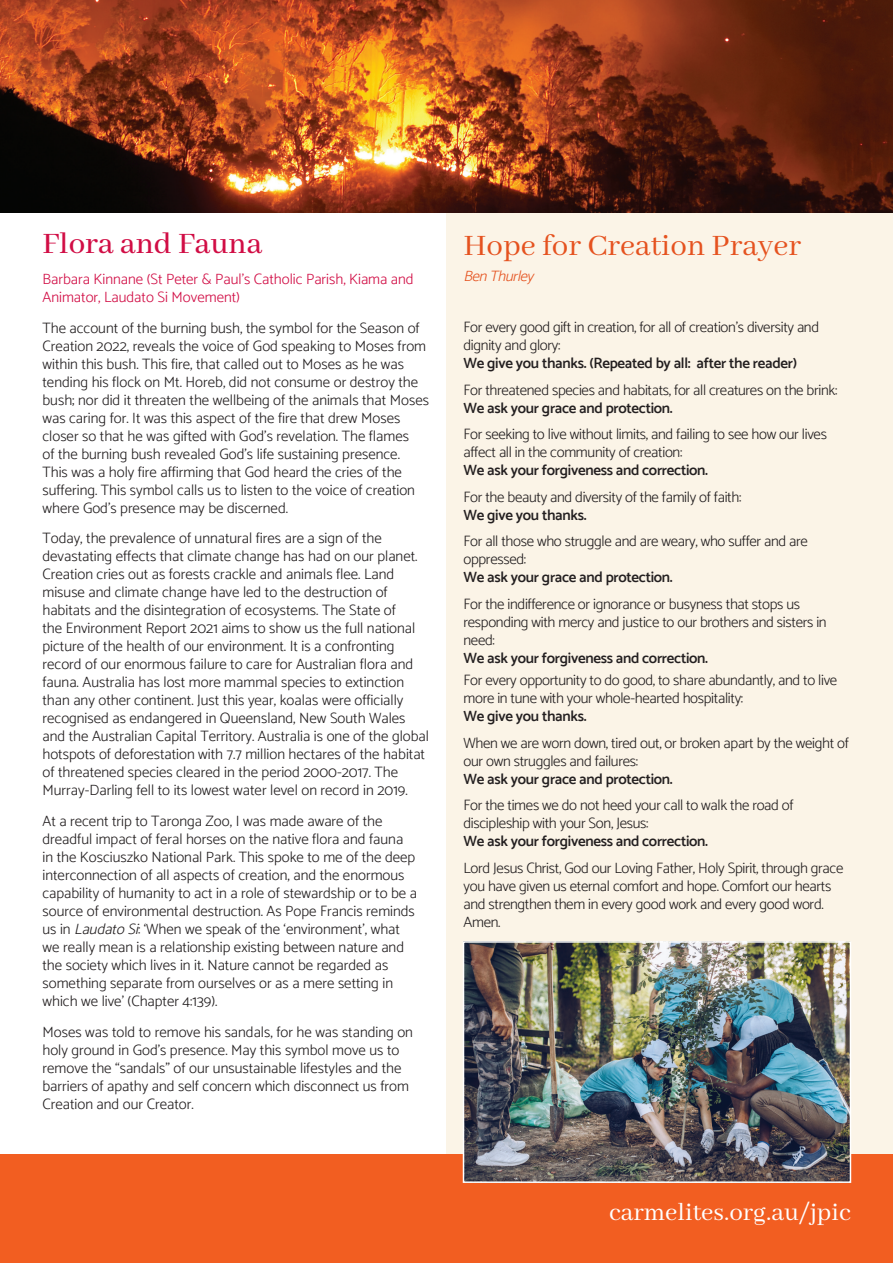
<style>
.page{position:relative;width:893px;height:1263px;background:#fff}
.page>*{position:absolute;margin:0;border:0;box-sizing:border-box;transform-origin:0 0}
.t1{font:33px "Abhaya Libre";color:#e5521f}
.t2{font:500 33px "Abhaya Libre";color:#d10d45}
.t3{font:27px "Abhaya Libre";color:#fff}
.t4{font:300 15px/18px "Catamaran";color:#231f20}
.t5{font:300 15px/18px "Catamaran";letter-spacing:-.02em;color:#231f20}
.t6{font:600 15px "Catamaran";letter-spacing:-.02em;color:#231f20}
.t7{font:300 15px/18px "Catamaran";color:#d10d45}
.t8{font:italic 300 15px "Catamaran";color:#e5521f}
.s1{font-style:italic}
</style>
<div class="page">
<div style="left:446px;top:200px;width:447px;height:982px;background:#fbf4e7"></div>
<div style="left:0;top:1154px;width:893px;height:109px;background:#f25e21"></div>
<img style="left:0;top:0;width:893px;height:213px">
<img style="left:466px;top:944px;width:382px;height:236px">
<div style="left:463px;top:941px;width:388px;height:242px;border:2px solid #fff"></div>
<h1 class="t2" style="left:43px;top:225px;width:222px">Flora and Fauna</h1>
<p class="t7" style="left:43px;top:270px;width:373px">Barbara Kinnane (St Peter &amp; Paul’s Catholic Parish, Kiama and<br>Animator, Laudato Si Movement)</p>
<p class="t4" style="left:43px;top:318px;width:388px">The account of the burning bush, the symbol for the Season of Creation 2022, reveals the voice of God speaking to Moses from within this bush. This fire, that called out to Moses as he was tending his flock on Mt. Horeb, did not consume or destroy the bush; nor did it threaten the wellbeing of the animals that Moses was caring for. It was this aspect of the fire that drew Moses closer so that he was gifted with God’s revelation. The flames<br>of the burning bush revealed God’s life sustaining presence.<br>This was a holy fire affirming that God heard the cries of the suffering. This symbol calls us to listen to the voice of creation where God’s presence may be discerned.</p>
<p class="t4" style="left:43px;top:529px;width:388px">Today, the prevalence of unnatural fires are a sign of the devastating effects that climate change has had on our planet.<br>Creation cries out as forests crackle and animals flee. Land misuse and climate change have led to the destruction of habitats and the disintegration of ecosystems. The State of<br>the Environment Report 2021 aims to show us the full national picture of the health of our environment. It is a confronting record of our enormous failure to care for Australian flora and fauna. Australia has lost more mammal species to extinction than any other continent. Just this year, koalas were officially recognised as endangered in Queensland, New South Wales and the Australian Capital Territory. Australia is one of the global hotspots of deforestation with 7.7 million hectares of the habitat of threatened species cleared in the period 2000-2017. The Murray-Darling fell to its lowest water level on record in 2019.</p>
<p class="t4" style="left:43px;top:812px;width:376px">At a recent trip to Taronga Zoo, I was made aware of the dreadful impact of feral horses on the native flora and fauna in the Kosciuszko National Park. This spoke to me of the deep interconnection of all aspects of creation, and the enormous capability of humanity to act in a role of stewardship or to be a source of environmental destruction. As Pope Francis reminds us in <span class="s1">LaudatoSi</span>: ‘When we speak of the ‘environment’, what we really mean is a relationship existing between nature and the society which lives in it. Nature cannot be regarded as something separate from ourselves or as a mere setting in which we live’ (Chapter 4:139).</p>
<p class="t4" style="left:43px;top:1023px;width:372px">Moses was told to remove his sandals, for he was standing on holy ground in God’s presence. May this symbol move us to remove the “sandals” of our unsustainable lifestyles and the barriers of apathy and self concern which disconnect us from Creation and our Creator.</p>
<h1 class="t1" style="left:463px;top:227px;width:339px">Hope for Creation Prayer</h1>
<p class="t8" style="left:463px;top:267px;width:77px">BenThurley</p>
<p class="t5" style="left:463px;top:318px;width:357px">For every good gift in creation, for all of creation’s diversity and dignity and glory:</p>
<p class="t6" style="left:463px;top:354px;width:335px">We give you thanks. (Repeated by all: after the reader)</p>
<p class="t5" style="left:463px;top:381px;width:375px">For threatened species and habitats, for all creatures on the brink:</p>
<p class="t6" style="left:463px;top:399px;width:211px">We ask your grace and protection.</p>
<p class="t5" style="left:463px;top:425px;width:365px">For seeking to live without limits, and failing to see how our lives affect all in the community of creation:</p>
<p class="t6" style="left:463px;top:461px;width:246px">We ask your forgiveness and correction.</p>
<p class="t5" style="left:463px;top:488px;width:279px">For the beauty and diversity of the family of faith:</p>
<p class="t6" style="left:463px;top:506px;width:125px">We give you thanks.</p>
<p class="t5" style="left:463px;top:532px;width:346px">For all those who struggle and are weary, who suffer and are oppressed:</p>
<p class="t6" style="left:463px;top:568px;width:211px">We ask your grace and protection.</p>
<p class="t5" style="left:463px;top:595px;width:365px">For the indifference or ignorance or busyness that stops us responding with mercy and justice to our brothers and sisters in need:</p>
<p class="t6" style="left:463px;top:649px;width:246px">We ask your forgiveness and correction.</p>
<p class="t5" style="left:463px;top:671px;width:375px">For every opportunity to do good, to share abundantly, and to live more in tune with your whole-hearted hospitality:</p>
<p class="t6" style="left:463px;top:707px;width:125px">We give you thanks.</p>
<p class="t5" style="left:463px;top:733px;width:387px">When we are worn down, tired out, or broken apart by the weight of our own struggles and failures:</p>
<p class="t6" style="left:463px;top:770px;width:211px">We ask your grace and protection.</p>
<p class="t5" style="left:463px;top:796px;width:332px">For the times we do not heed your call to walk the road of discipleship with your Son, Jesus:</p>
<p class="t6" style="left:463px;top:832px;width:246px">We ask your forgiveness and correction.</p>
<p class="t5" style="left:463px;top:859px;width:381px">Lord Jesus Christ, God our Loving Father, Holy Spirit, through grace you have given us eternal comfort and hope. Comfort our hearts and strengthen them in every good work and every good word.<br>Amen.</p>
<h2 class="t3" style="left:609px;top:1198px;width:243px">carmelites.org.au/jpic</h2>
</div>
